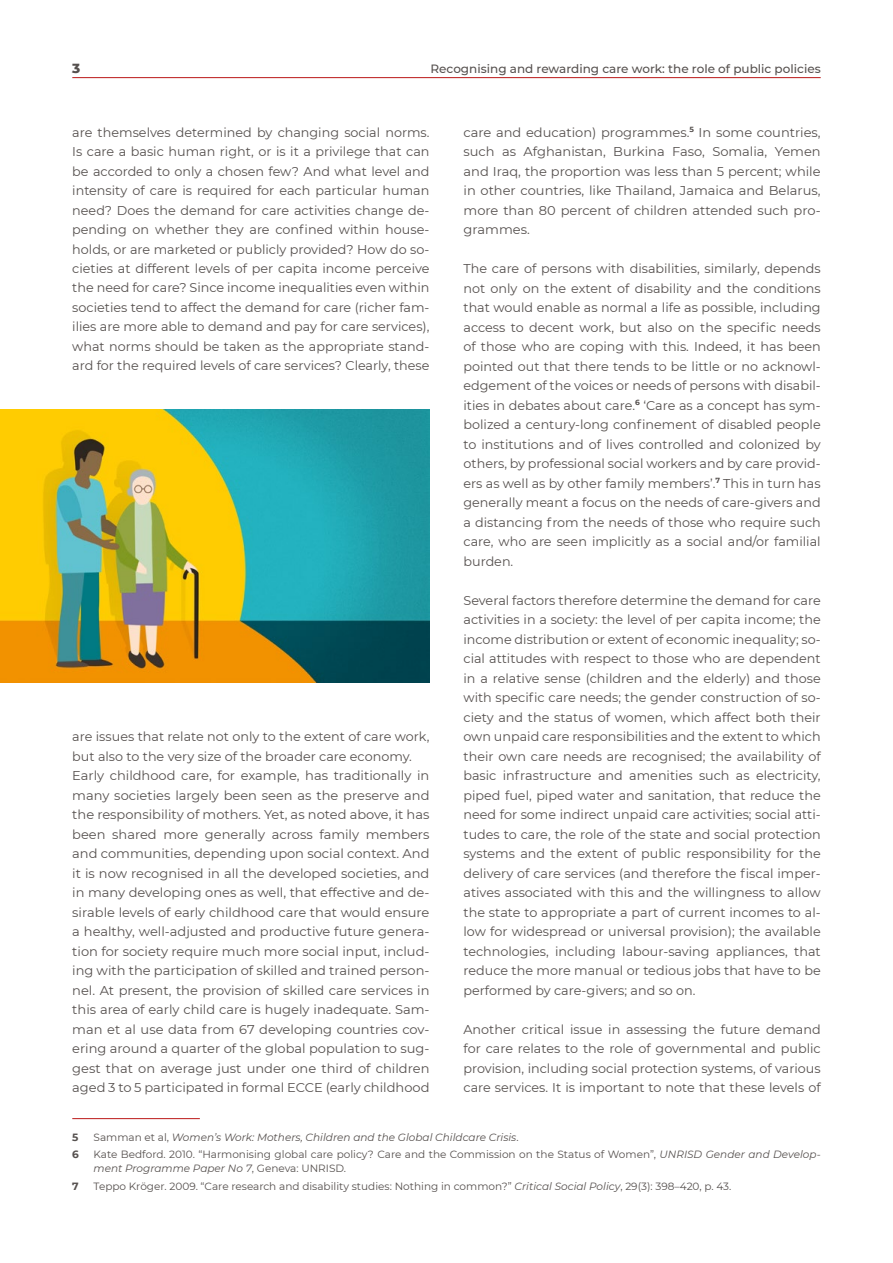
<style>
.page{position:relative;width:893px;height:1263px;background:#fff}
.page>*{position:absolute;margin:0;border:0;box-sizing:border-box;transform-origin:0 0}
.t1{font:800 13.5px "Montserrat";color:#55504e}
.t2{font:12.75px/19.5px "Montserrat";color:#55504e;text-align:justify}
.t3{font:500 12px "Montserrat";color:#55504e}
.t4{font:10.5px/13.5px "Montserrat";color:#55504e}
.t5{font:italic 10.5px "Montserrat";color:#55504e}
.t6{font:700 10.5px "Montserrat";color:#55504e}
.s1{font-style:normal}
.s2{font-style:italic}
</style>
<div class="page">
<hr style="left:72px;top:77px;width:749px;height:1px;background:#bb1818">
<hr style="left:72px;top:1118px;width:128px;height:1px;background:#bb1818">
<img style="left:0;top:410px;width:429px;height:272px">
<p class="t1" style="left:72px;top:58px;width:10px">3</p>
<p class="t3" style="left:430px;top:60px;width:392px">Recognising and rewarding care work: the role of public policies</p>
<p class="t2" style="left:72px;top:122px;width:359px">are themselves determined by changing social norms.<br>Is care a basic human right, or is it a privilege that can be accorded to only a chosen few? And what level and intensity of care is required for each particular human need? Does the demand for care activities change de&shy;pending on whether they are confined within house&shy;holds, or are marketed or publicly provided? How do so&shy;cieties at different levels of per capita income perceive the need for care? Since income inequalities even within societies tend to affect the demand for care (richer fam&shy;ilies are more able to demand and pay for care services), what norms should be taken as the appropriate stand&shy;ard for the required levels of care services? Clearly, these</p>
<p class="t2" style="left:463px;top:122px;width:359px">care and education) programmes.<sup>5</sup> In some countries, such as Afghanistan, Burkina Faso, Somalia, Yemen and Iraq, the proportion was less than 5 percent; while in other countries, like Thailand, Jamaica and Belarus, more than 80 percent of children attended such pro&shy;grammes.</p>
<p class="t2" style="left:463px;top:258px;width:359px">The care of persons with disabilities, similarly, depends not only on the extent of disability and the conditions that would enable as normal a life as possible, including access to decent work, but also on the specific needs of those who are coping with this. Indeed, it has been pointed out that there tends to be little or no acknowl&shy;edgement of the voices or needs of persons with disabil&shy;ities in debates about care.<sup>6</sup> ‘Care as a concept has sym&shy;bolized a century-long confinement of disabled people to institutions and of lives controlled and colonized by others, by professional social workers and by care provid&shy;ers as well as by other family members’.<sup>7</sup> This in turn has generally meant a focus on the needs of care-givers and a distancing from the needs of those who require such care, who are seen implicitly as a social and/or familial burden.</p>
<p class="t2" style="left:463px;top:590px;width:359px">Several factors therefore determine the demand for care activities in a society: the level of per capita income; the income distribution or extent of economic inequality; so&shy;cial attitudes with respect to those who are dependent in a relative sense (children and the elderly) and those with specific care needs; the gender construction of so&shy;ciety and the status of women, which affect both their own unpaid care responsibilities and the extent to which their own care needs are recognised; the availability of basic infrastructure and amenities such as electricity, piped fuel, piped water and sanitation, that reduce the need for some indirect unpaid care activities; social atti&shy;tudes to care, the role of the state and social protection systems and the extent of public responsibility for the delivery of care services (and therefore the fiscal imper&shy;atives associated with this and the willingness to allow the state to appropriate a part of current incomes to al&shy;low for widespread or universal provision); the available technologies, including labour-saving appliances, that reduce the more manual or tedious jobs that have to be performed by care-givers; and so on.</p>
<p class="t2" style="left:463px;top:1019px;width:359px">Another critical issue in assessing the future demand for care relates to the role of governmental and public provision, including social protection systems, of various care services. It is important to note that these levels of</p>
<p class="t2" style="left:72px;top:726px;width:359px;text-align:left">are issues that relate not only to the extent of care work, but also to the very size of the broader care economy.<br>Early childhood care, for example, has traditionally in many societies largely been seen as the preserve and the responsibility of mothers. Yet, as noted above, it has been shared more generally across family members and communities, depending upon social context. And it is now recognised in all the developed societies, and in many developing ones as well, that effective and de&shy;sirable levels of early childhood care that would ensure a healthy, well-adjusted and productive future genera&shy;tion for society require much more social input, includ&shy;ing with the participation of skilled and trained person&shy;nel. At present, the provision of skilled care services in this area of early child care is hugely inadequate. Sam&shy;man et al use data from 67 developing countries cov&shy;ering around a quarter of the global population to sug&shy;gest that on average just under one third of children aged 3 to 5 participated in formal ECCE (early childhood</p>
<p class="t6" style="left:72px;top:1129px;width:8px">5</p>
<p class="t5" style="left:94px;top:1130px;width:427px"><span class="s1">Samman et al,</span> Women’s Work: Mothers, Children and the Global Childcare Crisis<span class="s1">.</span></p>
<p class="t6" style="left:72px;top:1147px;width:8px">6</p>
<p class="t4" style="left:94px;top:1147px;width:729px">Kate Bedford. 2010. “Harmonising global care policy? Care and the Commission on the Status of Women”, <span class="s2">UNRISD Gender and Develop&shy;ment Programme Paper No 7</span>, Geneva: UNRISD.</p>
<p class="t6" style="left:72px;top:1178px;width:8px">7</p>
<p class="t4" style="left:94px;top:1179px;width:639px">Teppo Kröger. 2009. “Care research and disability studies: Nothing in common?” <span class="s2">Critical Social Policy</span>, 29(3): 398–420, p. 43.</p>
</div>
